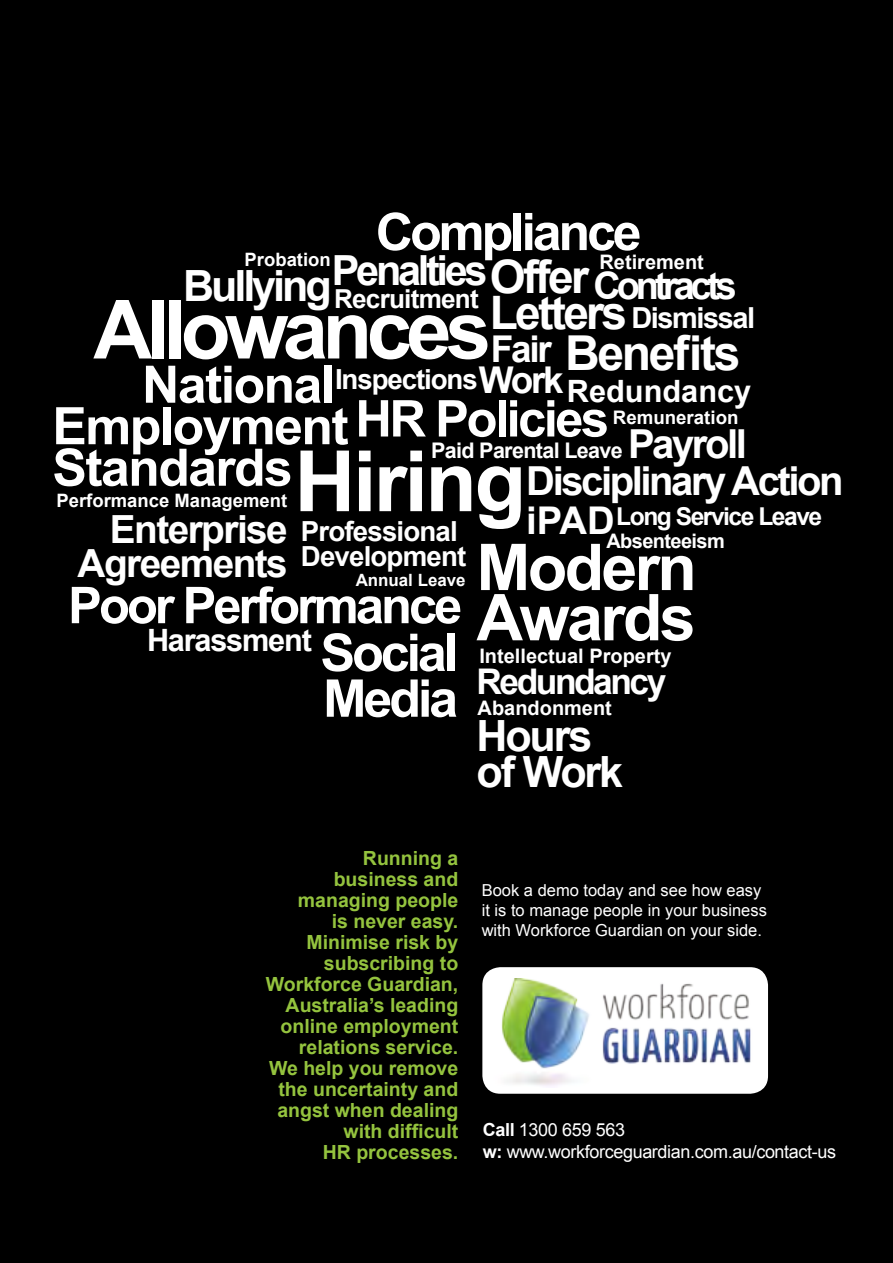
<style>
.page{position:relative;width:893px;height:1263px;background:#000}
.page>*{position:absolute;margin:0;border:0;box-sizing:border-box;transform-origin:0 0}
.t1{font:700 81.75px "Arial";letter-spacing:-.07em;color:#fff}
.t2{font:700 64.5px/50.2px "Arial";letter-spacing:-.04em;color:#fff}
.t3{font:700 52.05px/45.8px "Arial";letter-spacing:-.06em;color:#fff}
.t4{font:700 51.9px "Arial";letter-spacing:-.06em;color:#fff}
.t5{font:700 51.75px/41.5px "Arial";letter-spacing:-.03em;color:#fff}
.t6{font:700 50.7px "Arial";letter-spacing:-.06em;color:#fff}
.t7{font:700 48.15px "Arial";letter-spacing:-.05em;color:#fff}
.t8{font:700 46.2px/35.4px "Arial";letter-spacing:-.06em;color:#fff}
.t9{font:700 43.05px/36px "Arial";letter-spacing:-.05em;color:#fff}
.t10{font:700 41.55px "Arial";letter-spacing:-.08em;color:#fff}
.t11{font:700 39.9px "Arial";letter-spacing:-.06em;color:#fff}
.t12{font:700 38.85px/33.8px "Arial";letter-spacing:-.04em;color:#fff;text-align:right}
.t13{font:700 38.25px "Arial";color:#fff}
.t14{font:700 37.8px "Arial";letter-spacing:-.11em;color:#fff}
.t15{font:700 36.9px/31.3px "Arial";letter-spacing:-.06em;color:#fff;text-align:center}
.t16{font:700 35.4px "Arial";letter-spacing:-.07em;color:#fff}
.t17{font:700 30.75px "Arial";letter-spacing:-.04em;color:#fff}
.t18{font:700 30.75px "Arial";color:#fff}
.t19{font:700 28.95px "Arial";letter-spacing:-.05em;color:#fff}
.t20{font:700 27.75px/24.6px "Arial";letter-spacing:-.03em;color:#fff}
.t21{font:700 26.1px "Arial";letter-spacing:-.03em;color:#fff}
.t22{font:700 24.6px "Arial";letter-spacing:-.06em;color:#fff}
.t23{font:700 21.6px "Arial";letter-spacing:-.03em;color:#fff}
.t24{font:700 19.95px "Arial";color:#fff}
.t25{font:700 19.95px "Arial";letter-spacing:-.03em;color:#fff}
.t26{font:700 19.5px/21px "Arial";color:#94c33e;text-align:right}
.t27{font:700 18.6px "Arial";color:#fff}
.t28{font:700 18.45px "Arial";color:#fff}
.t29{font:18px/21.6px "Arial";letter-spacing:-.02em;color:#fff}
.t30{font:700 16.95px "Arial";color:#fff}
.t31{font:16.5px/19.5px "Arial";color:#fff}
.s1{font-size:84.6px}
.s2{font-weight:700}
</style>
<div class="page">
<div style="left:482px;top:967px;width:286px;height:127px;background:#fff;border-radius:18px"></div>
<img style="left:501px;top:979px;width:250px;height:107px">
<h3 class="t4" style="left:376px;top:198px;width:267px">Compliance</h3>
<p class="t28" style="left:245px;top:248px;width:88px">Probation</p>
<p class="t24" style="left:599px;top:248px;width:106px">Retirement</p>
<h3 class="t14" style="left:594px;top:261px;width:145px">Contracts</h3>
<h3 class="t10" style="left:332px;top:243px;width:157px">Penalties</h3>
<h3 class="t8" style="left:490px;top:261px;width:139px">Offer<br>Letters</h3>
<h3 class="t21" style="left:183px;top:282px;width:297px"><sup>Bullying</sup>Recruitment</h3>
<h1 class="t1" style="left:93px;top:276px;width:399px">Allowances</h1>
<h3 class="t19" style="left:631px;top:299px;width:125px">Dismissal</h3>
<h3 class="t7" style="left:565px;top:321px;width:177px">Benefits</h3>
<h3 class="t15" style="left:479px;top:334px;width:86px">Fair<br>Work</h3>
<h3 class="t5" style="left:52px;top:365px;width:475px;text-indent:90px">National<br>Employment<br>Standards<span class="s1">Hiring</span></h3>
<h3 class="t20" style="left:335px;top:368px;width:144px">Inspections</h3>
<h3 class="t18" style="left:567px;top:371px;width:186px">Redundancy</h3>
<h3 class="t6" style="left:355px;top:385px;width:393px">HR Policies <sub>Payroll</sub></h3>
<p class="t27" style="left:613px;top:405px;width:127px">Remuneration</p>
<p class="t23" style="left:431px;top:436px;width:193px">Paid Parental Leave</p>
<h3 class="t11" style="left:526px;top:455px;width:319px">Disciplinary Action</h3>
<p class="t28" style="left:56px;top:489px;width:232px">Performance Management</p>
<h3 class="t13" style="left:526px;top:495px;width:90px">iPAD</h3>
<p class="t22" style="left:616px;top:500px;width:207px">Long Service Leave</p>
<h3 class="t12" style="left:78px;top:514px;width:212px">Enterprise<br>Agreements</h3>
<h3 class="t20" style="left:301px;top:520px;width:167px">Professional<br>Development</h3>
<p class="t25" style="left:606px;top:528px;width:120px">Absenteeism</p>
<h2 class="t2" style="left:476px;top:544px;width:222px">Modern<br>Awards</h2>
<p class="t24" style="left:479px;top:642px;width:194px">Intellectual Property</p>
<p class="t30" style="left:356px;top:569px;width:111px">Annual Leave</p>
<h3 class="t6" style="left:68px;top:572px;width:396px">Poor Performance</h3>
<h3 class="t17" style="left:147px;top:620px;width:166px">Harassment</h3>
<h3 class="t3" style="left:320px;top:631px;width:139px">Social<br>Media</h3>
<h3 class="t16" style="left:476px;top:658px;width:191px">Redundancy</h3>
<p class="t24" style="left:478px;top:695px;width:136px">Abandonment</p>
<h3 class="t9" style="left:476px;top:719px;width:148px">Hours of Work</h3>
<p class="t26" style="left:266px;top:848px;width:194px">Running a<br>business and managing people<br>is never easy.<br>Minimise risk by subscribing to<br>Workforce Guardian,<br>Australia’s leading online employment relations service.<br>We help you remove the uncertainty and angst when dealing with difficult<br>HR processes.</p>
<p class="t31" style="left:482px;top:881px;width:287px">Book a demo today and see how easy it is to manage people in your business with Workforce Guardian on your side.</p>
<p class="t29" style="left:483px;top:1119px;width:355px"><span class="s2">Call</span> 1300 659 563<br><span class="s2">w:</span> www.workforceguardian.com.au/contact-us</p>
</div>
